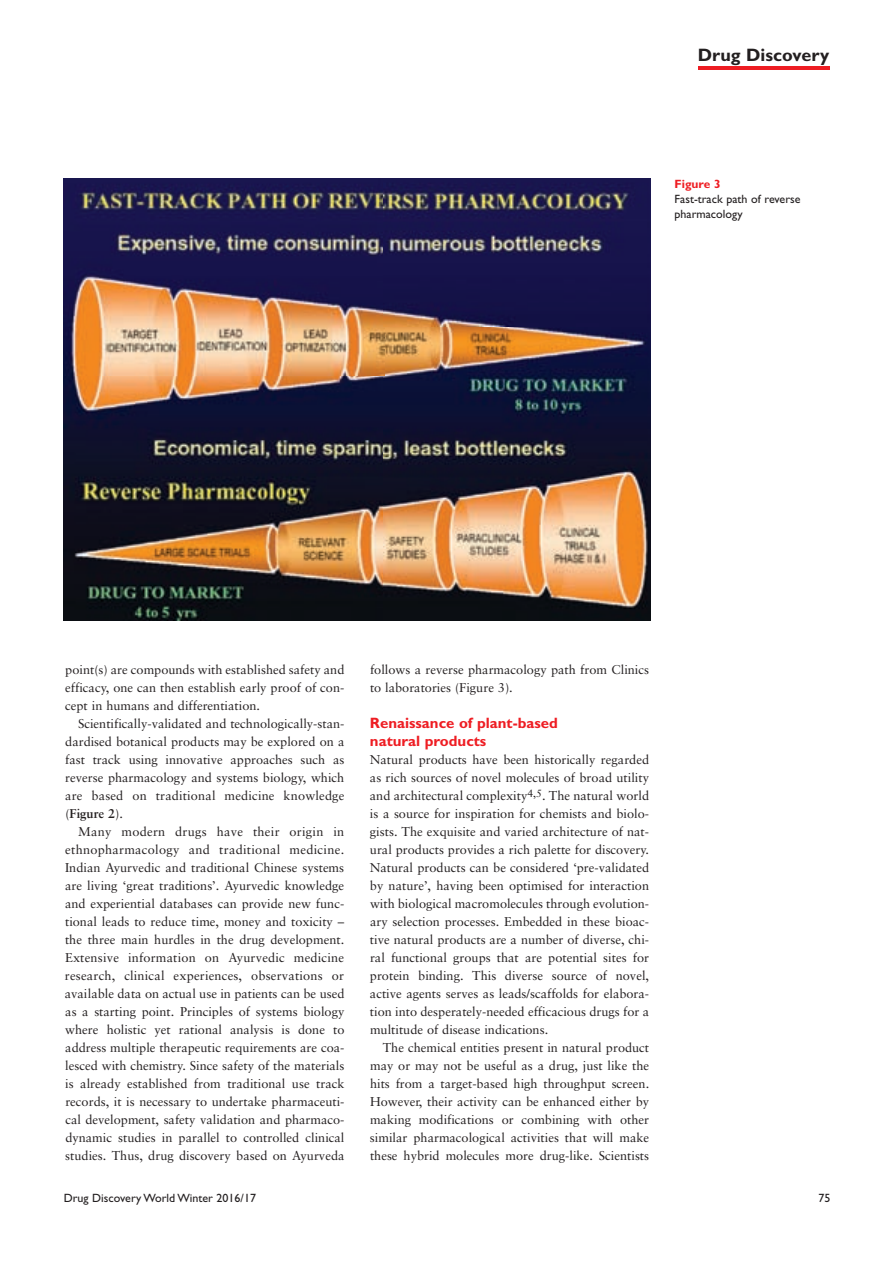
<style>
.page{position:relative;width:893px;height:1263px;background:#fff}
.page>*{position:absolute;margin:0;border:0;box-sizing:border-box;transform-origin:0 0}
.t1{font:700 18px "Gill Sans";color:#231f20}
.t2{font:700 15px/18px "Gill Sans";color:#ee1d23}
.t3{font:12.75px/18px "Sabon";color:#231f20;text-align:justify}
.t4{font:12px/15px "Gill Sans";color:#231f20}
.t5{font:700 12px "Gill Sans";color:#ee1d23}
.s1{font-weight:700}
</style>
<div class="page">
<hr style="left:698px;top:67px;width:131px;height:3px;background:#ee1d23">
<img style="left:63px;top:179px;width:588px;height:442px">
<h1 class="t1" style="left:698px;top:48px;width:133px">Drug Discovery</h1>
<p class="t5" style="left:675px;top:180px;width:48px">Figure 3</p>
<p class="t4" style="left:675px;top:193px;width:127px">Fast-track path of reverse pharmacology</p>
<p class="t3" style="left:65px;top:662px;width:281px">point(s) are compounds with established safety and efficacy, one can then establish early proof of con&shy;cept in humans and differentiation.</p>
<p class="t3" style="left:65px;top:716px;width:281px;text-indent:13px">Scientifically-validated and technologically-stan&shy;dardised botanical products may be explored on a fast track using innovative approaches such as reverse pharmacology and systems biology, which are based on traditional medicine knowledge (<span class="s1">Figure 2</span>).</p>
<p class="t3" style="left:65px;top:824px;width:281px;text-indent:13px">Many modern drugs have their origin in ethnopharmacology and traditional medicine.<br>Indian Ayurvedic and traditional Chinese systems are living ‘great traditions’. Ayurvedic knowledge and experiential databases can provide new func&shy;tional leads to reduce time, money and toxicity – the three main hurdles in the drug development.<br>Extensive information on Ayurvedic medicine research, clinical experiences, observations or available data on actual use in patients can be used as a starting point. Principles of systems biology where holistic yet rational analysis is done to address multiple therapeutic requirements are coa&shy;lesced with chemistry. Since safety of the materials is already established from traditional use track records, it is necessary to undertake pharmaceuti&shy;cal development, safety validation and pharmaco&shy;dynamic studies in parallel to controlled clinical studies. Thus, drug discovery based on Ayurveda</p>
<p class="t3" style="left:370px;top:662px;width:281px">follows a reverse pharmacology path from Clinics to laboratories (Figure 3).</p>
<p class="t2" style="left:370px;top:715px;width:189px">Renaissance of plant-based natural products</p>
<p class="t3" style="left:370px;top:752px;width:281px">Natural products have been historically regarded as rich sources of novel molecules of broad utility and architectural complexity<sup>4,5</sup>. The natural world is a source for inspiration for chemists and biolo&shy;gists. The exquisite and varied architecture of nat&shy;ural products provides a rich palette for discovery.<br>Natural products can be considered ‘pre-validated by nature’, having been optimised for interaction with biological macromolecules through evolution&shy;ary selection processes. Embedded in these bioac&shy;tive natural products are a number of diverse, chi&shy;ral functional groups that are potential sites for protein binding. This diverse source of novel, active agents serves as leads/scaffolds for elabora&shy;tion into desperately-needed efficacious drugs for a multitude of disease indications.</p>
<p class="t3" style="left:370px;top:1040px;width:281px;text-indent:13px">The chemical entities present in natural product may or may not be useful as a drug, just like the hits from a target-based high throughput screen.<br>However, their activity can be enhanced either by making modifications or combining with other similar pharmacological activities that will make these hybrid molecules more drug-like. Scientists</p>
<p class="t4" style="left:64px;top:1191px;width:194px">Drug Discovery World Winter 2016/17</p>
<p class="t4" style="left:818px;top:1191px;width:13px">75</p>
</div>
